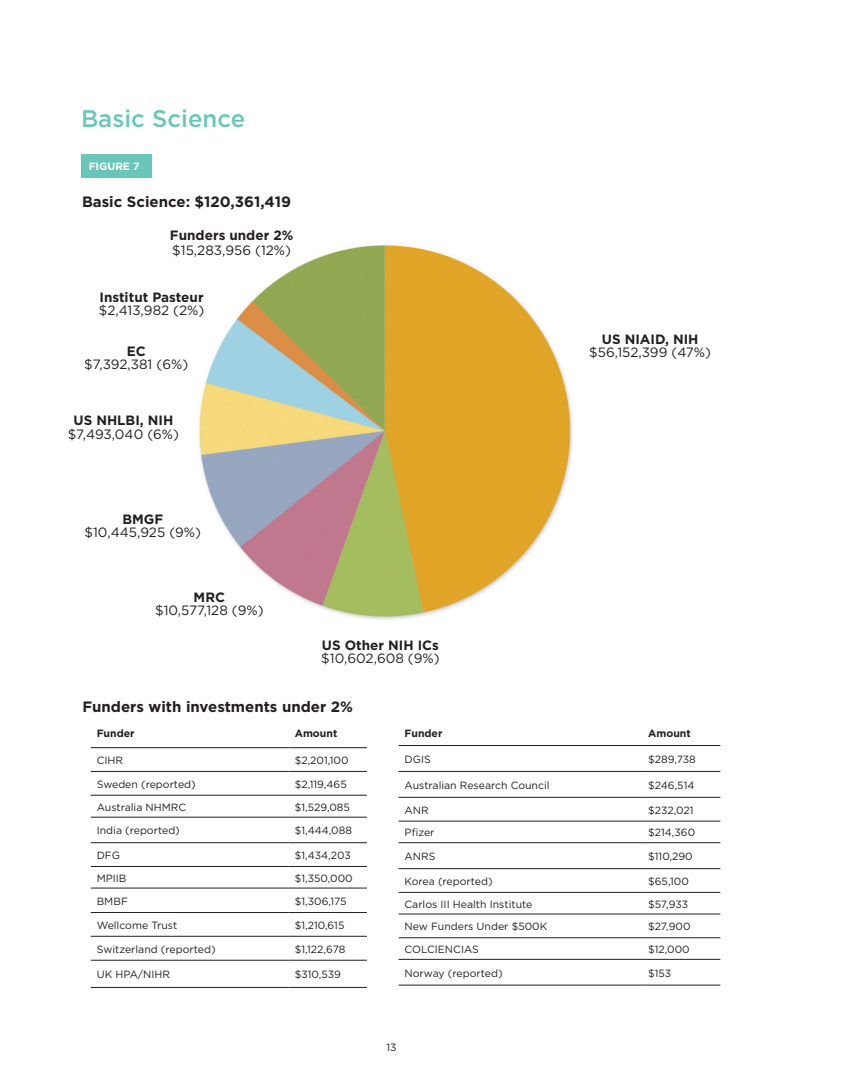
<style>
.page{position:relative;width:864px;height:1080px;background:#fff}
.page>*{position:absolute;margin:0;border:0;box-sizing:border-box;transform-origin:0 0}
.t1{font:500 24px "Gotham";color:#6ac6b8}
.t2{font:700 15px "Gotham";color:#231f20}
.t3{font:13.5px "Gotham";color:#231f20}
.t4{font:700 13.5px "Gotham";color:#231f20}
.t5{font:10.5px "Gotham";color:#231f20}
.t6{font:700 10.5px "Gotham";color:#231f20}
.t7{font:700 10.5px "Gotham";color:#fff}
</style>
<div class="page">
<div style="left:81px;top:154px;width:71px;height:24px;background:#6ac6b8"></div>
<img style="left:199px;top:245px;width:374px;height:375px">
<hr style="left:91px;top:747px;width:198px;height:1px;background:#231f20">
<hr style="left:289px;top:747px;width:78px;height:1px;background:#231f20">
<hr style="left:91px;top:771px;width:198px;height:1px;background:#231f20">
<hr style="left:289px;top:771px;width:78px;height:1px;background:#231f20">
<hr style="left:91px;top:795px;width:198px;height:1px;background:#231f20">
<hr style="left:289px;top:795px;width:78px;height:1px;background:#231f20">
<hr style="left:91px;top:817px;width:198px;height:1px;background:#231f20">
<hr style="left:289px;top:817px;width:78px;height:1px;background:#231f20">
<hr style="left:91px;top:842px;width:198px;height:1px;background:#231f20">
<hr style="left:289px;top:842px;width:78px;height:1px;background:#231f20">
<hr style="left:91px;top:866px;width:198px;height:1px;background:#231f20">
<hr style="left:289px;top:866px;width:78px;height:1px;background:#231f20">
<hr style="left:91px;top:888px;width:198px;height:1px;background:#231f20">
<hr style="left:289px;top:888px;width:78px;height:1px;background:#231f20">
<hr style="left:91px;top:912px;width:198px;height:1px;background:#231f20">
<hr style="left:289px;top:912px;width:78px;height:1px;background:#231f20">
<hr style="left:91px;top:936px;width:198px;height:1px;background:#231f20">
<hr style="left:289px;top:936px;width:78px;height:1px;background:#231f20">
<hr style="left:91px;top:960px;width:198px;height:1px;background:#231f20">
<hr style="left:289px;top:960px;width:78px;height:1px;background:#231f20">
<hr style="left:91px;top:987px;width:198px;height:1px;background:#231f20">
<hr style="left:289px;top:987px;width:78px;height:1px;background:#231f20">
<hr style="left:399px;top:745px;width:243px;height:1px;background:#231f20">
<hr style="left:642px;top:745px;width:78px;height:1px;background:#231f20">
<hr style="left:399px;top:771px;width:243px;height:1px;background:#231f20">
<hr style="left:642px;top:771px;width:78px;height:1px;background:#231f20">
<hr style="left:399px;top:797px;width:243px;height:1px;background:#231f20">
<hr style="left:642px;top:797px;width:78px;height:1px;background:#231f20">
<hr style="left:399px;top:821px;width:243px;height:1px;background:#231f20">
<hr style="left:642px;top:821px;width:78px;height:1px;background:#231f20">
<hr style="left:399px;top:842px;width:243px;height:1px;background:#231f20">
<hr style="left:642px;top:842px;width:78px;height:1px;background:#231f20">
<hr style="left:399px;top:868px;width:243px;height:1px;background:#231f20">
<hr style="left:642px;top:868px;width:78px;height:1px;background:#231f20">
<hr style="left:399px;top:892px;width:243px;height:1px;background:#231f20">
<hr style="left:642px;top:892px;width:78px;height:1px;background:#231f20">
<hr style="left:399px;top:914px;width:243px;height:1px;background:#231f20">
<hr style="left:642px;top:914px;width:78px;height:1px;background:#231f20">
<hr style="left:399px;top:938px;width:243px;height:1px;background:#231f20">
<hr style="left:642px;top:938px;width:78px;height:1px;background:#231f20">
<hr style="left:399px;top:959px;width:243px;height:1px;background:#231f20">
<hr style="left:642px;top:959px;width:78px;height:1px;background:#231f20">
<hr style="left:399px;top:985px;width:243px;height:1px;background:#231f20">
<hr style="left:642px;top:985px;width:78px;height:1px;background:#231f20">
<h1 class="t1" style="left:81px;top:105px;width:166px">Basic Science</h1>
<p class="t7" style="left:89px;top:161px;width:52px">figure 7</p>
<h2 class="t2" style="left:82px;top:193px;width:210px">Basic Science: $120,361,419</h2>
<p class="t4" style="left:170px;top:228px;width:125px">Funders under 2%</p>
<p class="t3" style="left:172px;top:243px;width:120px">$15,283,956 (12%)</p>
<p class="t4" style="left:99px;top:289px;width:106px">Institut Pasteur</p>
<p class="t3" style="left:99px;top:303px;width:107px">$2,413,982 (2%)</p>
<p class="t4" style="left:127px;top:343px;width:21px">EC</p>
<p class="t3" style="left:84px;top:356px;width:106px">$7,392,381 (6%)</p>
<p class="t4" style="left:73px;top:413px;width:101px">US NHLBI, NIH</p>
<p class="t3" style="left:68px;top:426px;width:113px">$7,493,040 (6%)</p>
<p class="t4" style="left:122px;top:512px;width:42px">BMGF</p>
<p class="t3" style="left:85px;top:525px;width:118px">$10,445,925 (9%)</p>
<p class="t4" style="left:194px;top:590px;width:33px">MRC</p>
<p class="t3" style="left:155px;top:603px;width:110px">$10,577,128 (9%)</p>
<p class="t4" style="left:322px;top:637px;width:119px">US Other NIH ICs</p>
<p class="t3" style="left:321px;top:651px;width:120px">$10,602,608 (9%)</p>
<h2 class="t2" style="left:82px;top:698px;width:272px">Funders with investments under 2%</h2>
<p class="t4" style="left:602px;top:332px;width:98px">US NIAID, NIH</p>
<p class="t3" style="left:589px;top:345px;width:123px">$56,152,399 (47%)</p>
<p class="t6" style="left:97px;top:727px;width:39px">Funder</p>
<p class="t6" style="left:295px;top:727px;width:44px">Amount</p>
<p class="t5" style="left:97px;top:754px;width:28px">CIHR</p>
<p class="t5" style="left:295px;top:754px;width:55px">$2,201,100</p>
<p class="t5" style="left:97px;top:778px;width:101px">Sweden (reported)</p>
<p class="t5" style="left:295px;top:778px;width:54px">$2,119,465</p>
<p class="t5" style="left:97px;top:801px;width:91px">Australia NHMRC</p>
<p class="t5" style="left:295px;top:801px;width:57px">$1,529,085</p>
<p class="t5" style="left:97px;top:825px;width:85px">India (reported)</p>
<p class="t5" style="left:295px;top:825px;width:59px">$1,444,088</p>
<p class="t5" style="left:97px;top:849px;width:25px">DFG</p>
<p class="t5" style="left:295px;top:849px;width:58px">$1,434,203</p>
<p class="t5" style="left:97px;top:872px;width:31px">MPIIB</p>
<p class="t5" style="left:295px;top:872px;width:60px">$1,350,000</p>
<p class="t5" style="left:97px;top:895px;width:33px">BMBF</p>
<p class="t5" style="left:295px;top:895px;width:53px">$1,306,175</p>
<p class="t5" style="left:97px;top:919px;width:82px">Wellcome Trust</p>
<p class="t5" style="left:295px;top:919px;width:51px">$1,210,615</p>
<p class="t5" style="left:97px;top:943px;width:120px">Switzerland (reported)</p>
<p class="t5" style="left:295px;top:943px;width:52px">$1,122,678</p>
<p class="t5" style="left:97px;top:969px;width:75px">UK HPA/NIHR</p>
<p class="t5" style="left:295px;top:969px;width:48px">$310,539</p>
<p class="t6" style="left:405px;top:727px;width:39px">Funder</p>
<p class="t6" style="left:648px;top:727px;width:44px">Amount</p>
<p class="t5" style="left:405px;top:753px;width:28px">DGIS</p>
<p class="t5" style="left:648px;top:753px;width:49px">$289,738</p>
<p class="t5" style="left:405px;top:779px;width:147px">Australian Research Council</p>
<p class="t5" style="left:648px;top:779px;width:48px">$246,514</p>
<p class="t5" style="left:405px;top:804px;width:26px">ANR</p>
<p class="t5" style="left:648px;top:804px;width:47px">$232,021</p>
<p class="t5" style="left:405px;top:827px;width:31px">Pfizer</p>
<p class="t5" style="left:648px;top:827px;width:49px">$214,360</p>
<p class="t5" style="left:405px;top:851px;width:32px">ANRS</p>
<p class="t5" style="left:648px;top:851px;width:46px">$110,290</p>
<p class="t5" style="left:405px;top:875px;width:90px">Korea (reported)</p>
<p class="t5" style="left:648px;top:875px;width:42px">$65,100</p>
<p class="t5" style="left:405px;top:898px;width:129px">Carlos III Health Institute</p>
<p class="t5" style="left:648px;top:898px;width:42px">$57,933</p>
<p class="t5" style="left:405px;top:921px;width:143px">New Funders Under $500K</p>
<p class="t5" style="left:648px;top:921px;width:44px">$27,900</p>
<p class="t5" style="left:405px;top:943px;width:76px">COLCIENCIAS</p>
<p class="t5" style="left:648px;top:943px;width:43px">$12,000</p>
<p class="t5" style="left:405px;top:967px;width:100px">Norway (reported)</p>
<p class="t5" style="left:648px;top:967px;width:25px">$153</p>
<p class="t5" style="left:386px;top:1042px;width:12px">13</p>
</div>
